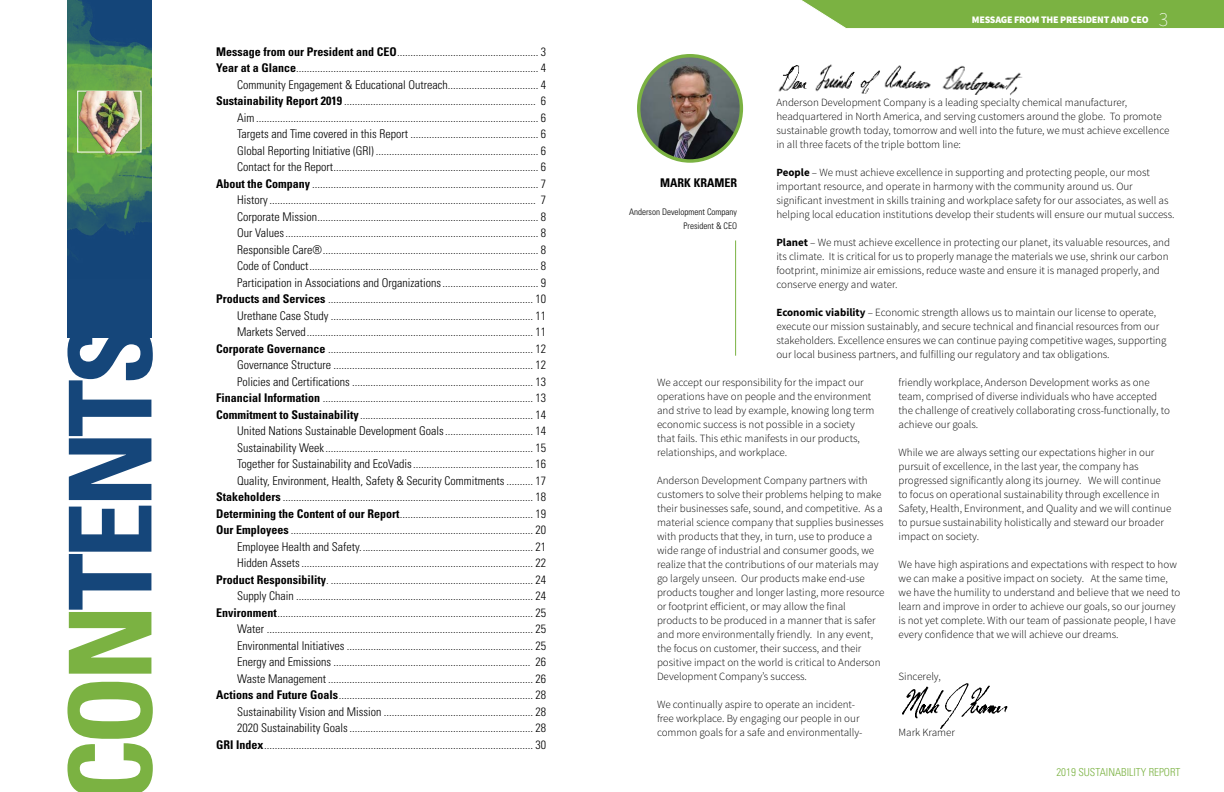
<style>
.page{position:relative;width:1224px;height:792px;background:#fff}
.page>*{position:absolute;margin:0;border:0;box-sizing:border-box;transform-origin:0 0}
.t1{font:700 condensed 114.4px "Univers";letter-spacing:-.05em;color:#15467a}
.t2{font:300 condensed 12px/16.5px "Univers";color:#000;text-align:right}
.t3{font:700 condensed 12px "Univers";color:#000}
.t4{font:300 11px/14px "Source Sans Pro";color:#000}
.t5{font:300 condensed 11px "Univers";color:#7bb242}
.t6{font:900 10px "Source Sans Pro";letter-spacing:-.025em;color:#fff}
.t7{font:300 condensed 9px/14px "Univers";color:#000;text-align:right}
.s1{color:#7bb242}
.s2{font-weight:700}
.s3{font-weight:200;font-size:20px}
</style>
<div class="page">
<div style="left:68px;top:0;width:84px;height:338px;background:#15467a"></div>
<img style="left:639px;top:56px;width:102px;height:103px">
<div style="left:637px;top:54px;width:106px;height:109px;border:3px solid #7bb242;border-radius:50%"></div>
<hr style="left:735px;top:240px;width:1px;height:116px;background:#7bb242">
<svg style="left:778px;top:64px;width:125px;height:30px"></svg>
<img style="left:903px;top:66px;width:120px;height:30px">
<img style="left:68px;top:0;width:84px;height:235px">
<img style="left:69px;top:91px;width:83px;height:70px">
<img style="left:902px;top:683px;width:106px;height:46px">
<svg style="left:802px;top:0;width:422px;height:29px;background:#86b851"></svg>
<h1 class="t1" style="left:41px;top:803px;width:483px;rotate:-90deg"><span class="s1">CON</span>TENTS</h1>
<p class="t2" style="left:216px;top:43px;width:332px"><span class="s2">Message from our President and CEO</span>..................................................... 3<br><span class="s2">Year at a Glance</span>........................................................................................... 4<br>Community Engagement &amp; Educational Outreach.................................. 4<br><span class="s2">Sustainability Report 2019</span> ........................................................................ 6<br>Aim.......................................................................................................... 6<br>Targets and Time covered in this Report ................................................ 6<br>Global Reporting Initiative (GRI) ............................................................. 6<br>Contact for the Report............................................................................. 6<br><span class="s2">About the Company</span> ..................................................................................... 7<br>History.................................................................................................... 7<br>Corporate Mission................................................................................... 8<br>Our Values............................................................................................... 8<br>Responsible Care®................................................................................. 8<br>Code of Conduct...................................................................................... 8<br>Participation in Associations and Organizations.................................... 9<br><span class="s2">Products and Services</span> ............................................................................. 10<br>Urethane Case Study ............................................................................ 11<br>Markets Served..................................................................................... 11<br><span class="s2">Corporate Governance</span> ............................................................................. 12<br>Governance Structure ........................................................................... 12<br>Policies and Certifications .................................................................... 13<br><span class="s2">Financial Information</span> ............................................................................... 13<br><span class="s2">Commitment to Sustainability</span>................................................................. 14<br>United Nations Sustainable Development Goals................................. 14<br>Sustainability Week.............................................................................. 15<br>Together for Sustainability and EcoVadis............................................. 16<br>Quality, Environment, Health, Safety &amp; Security Commitments .......... 17<br><span class="s2">Stakeholders</span> .............................................................................................. 18<br><span class="s2">Determining the Content of our Report</span>.................................................. 19<br><span class="s2">Our Employees</span> ........................................................................................... 20<br>Employee Health and Safety................................................................. 21<br>Hidden Assets....................................................................................... 22<br><span class="s2">Product Responsibility</span>. ............................................................................ 24<br>Supply Chain ......................................................................................... 24<br><span class="s2">Environment</span>................................................................................................ 25<br>Water .................................................................................................... 25<br>Environmental Initiatives ...................................................................... 25<br>Energy and Emissions .......................................................................... 26<br>Waste Management ............................................................................. 26<br><span class="s2">Actions and Future Goals</span>......................................................................... 28<br>Sustainability Vision and Mission ........................................................ 28<br>2020 Sustainability Goals..................................................................... 28<br><span class="s2">GRI Index</span>..................................................................................................... 30</p>
<p class="t3" style="left:660px;top:175px;width:78px">MARK KRAMER</p>
<p class="t7" style="left:629px;top:204px;width:109px">Anderson Development Company<br>President &amp; CEO</p>
<p class="t6" style="left:972px;top:13px;width:198px">MESSAGE FROM THE PRESIDENT AND CEO <span class="s3">3</span></p>
<p class="t4" style="left:776px;top:95px;width:394px">Anderson Development Company is a leading specialty chemical manufacturer, headquartered in North America, and serving customers around the globe. To promote sustainable growth today, tomorrow and well into the future, we must achieve excellence in all three facets of the triple bottom line:</p>
<p class="t4" style="left:776px;top:165px;width:400px"><span class="s2">People</span> – We must achieve excellence in supporting and protecting people, our most important resource, and operate in harmony with the community around us. Our significant investment in skills training and workplace safety for our associates, as well as helping local education institutions develop their students will ensure our mutual success.</p>
<p class="t4" style="left:776px;top:235px;width:395px"><span class="s2">Planet</span> – We must achieve excellence in protecting our planet, its valuable resources, and its climate. It is critical for us to properly manage the materials we use, shrink our carbon footprint, minimize air emissions, reduce waste and ensure it is managed properly, and conserve energy and water.</p>
<p class="t4" style="left:776px;top:305px;width:392px"><span class="s2">Economic viability</span> – Economic strength allows us to maintain our license to operate, execute our mission sustainably, and secure technical and financial resources from our stakeholders. Excellence ensures we can continue paying competitive wages, supporting our local business partners, and fulfilling our regulatory and tax obligations.</p>
<p class="t4" style="left:657px;top:375px;width:219px">We accept our responsibility for the impact our operations have on people and the environment and strive to lead by example, knowing long term economic success is not possible in a society that fails. This ethic manifests in our products, relationships, and workplace.</p>
<p class="t4" style="left:657px;top:473px;width:229px">Anderson Development Company partners with customers to solve their problems helping to make their businesses safe, sound, and competitive. As a material science company that supplies businesses with products that they, in turn, use to produce a wide range of industrial and consumer goods, we realize that the contributions of our materials may go largely unseen. Our products make end-use products tougher and longer lasting, more resource or footprint efficient, or may allow the final products to be produced in a manner that is safer and more environmentally friendly. In any event, the focus on customer, their success, and their positive impact on the world is critical to Anderson Development Company’s success.</p>
<p class="t4" style="left:657px;top:697px;width:207px">We continually aspire to operate an incident&shy;free workplace. By engaging our people in our common goals for a safe and environmentally-</p>
<p class="t4" style="left:899px;top:375px;width:273px">friendly workplace, Anderson Development works as one team, comprised of diverse individuals who have accepted the challenge of creatively collaborating cross-functionally, to achieve our goals.</p>
<p class="t4" style="left:899px;top:445px;width:274px">While we are always setting our expectations higher in our pursuit of excellence, in the last year, the company has progressed significantly along its journey. We will continue to focus on operational sustainability through excellence in Safety, Health, Environment, and Quality and we will continue to pursue sustainability holistically and steward our broader impact on society.</p>
<p class="t4" style="left:899px;top:557px;width:283px">We have high aspirations and expectations with respect to how we can make a positive impact on society. At the same time, we have the humility to understand and believe that we need to learn and improve in order to achieve our goals, so our journey is not yet complete. With our team of passionate people, I have every confidence that we will achieve our dreams.</p>
<p class="t4" style="left:899px;top:669px;width:44px">Sincerely,</p>
<p class="t4" style="left:899px;top:726px;width:58px">Mark Kramer</p>
<p class="t5" style="left:1056px;top:765px;width:126px">2019 SUSTAINABILITY REPORT</p>
</div>
